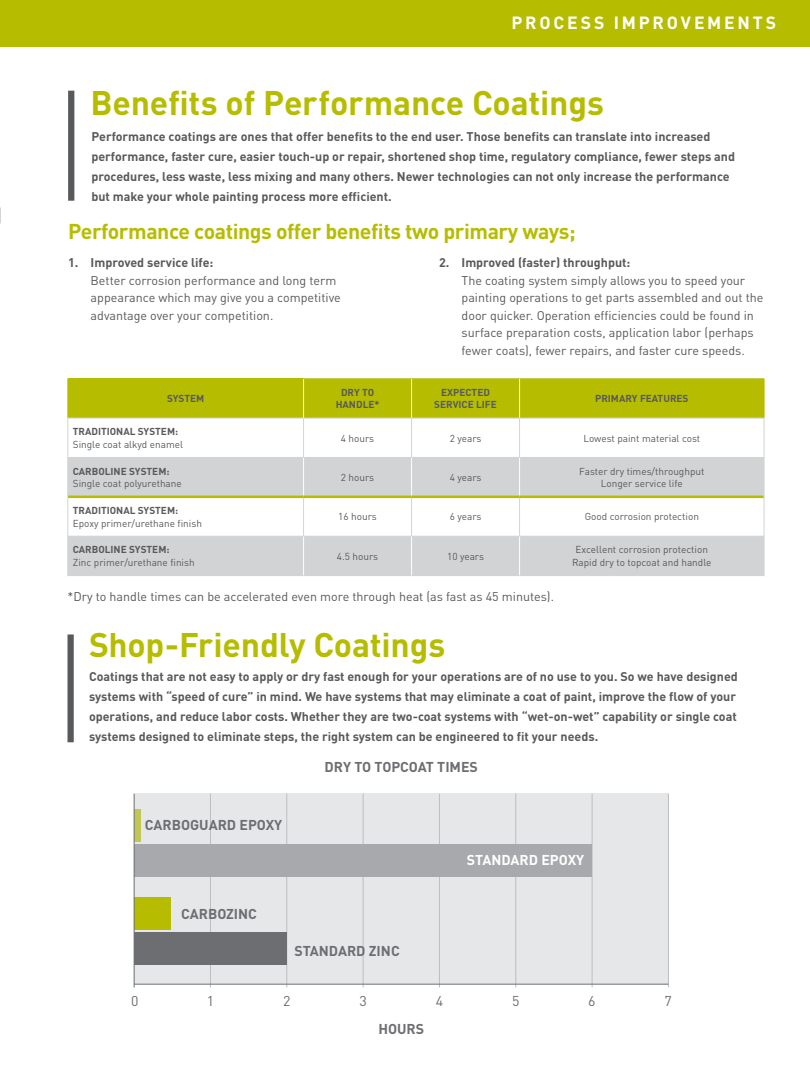
<style>
.page{position:relative;width:810px;height:1080px;background:#fff}
.page>*{position:absolute;margin:0;border:0;box-sizing:border-box;transform-origin:0 0}
.t1{font:700 33.75px "DIN";letter-spacing:-.005em;color:#b6bd00}
.t2{font:700 21.25px "DIN Pro";letter-spacing:-.02em;color:#b6bd00}
.t3{font:700 17.5px "DIN Pro";letter-spacing:.16em;color:#fff}
.t4{font:700 14.12px "DIN Pro";color:#6d6e71}
.t5{font:700 14.12px "DIN Pro";color:#fff}
.t6{font:14.12px "DIN Pro";color:#6d6e71}
.t7{font:700 12.5px/20px "DIN Pro";color:#58595b}
.t8{font:12.5px/17.5px "DIN Pro";color:#58595b}
.t9{font:10px/12.5px "DIN Pro";color:#58595b;text-align:center}
.t10{font:700 10px/12.5px "DIN Pro";color:#58595b;text-align:center}
</style>
<div class="page">
<div style="left:134px;top:794px;width:534px;height:190px;background:#e6e7e8"></div>
<hr style="left:210px;top:794px;width:1px;height:193px;background:#bcbec0">
<hr style="left:286px;top:794px;width:1px;height:193px;background:#bcbec0">
<hr style="left:363px;top:794px;width:1px;height:193px;background:#bcbec0">
<hr style="left:439px;top:794px;width:1px;height:193px;background:#bcbec0">
<hr style="left:515px;top:794px;width:1px;height:193px;background:#bcbec0">
<hr style="left:592px;top:794px;width:1px;height:193px;background:#bcbec0">
<hr style="left:668px;top:794px;width:1px;height:193px;background:#bcbec0">
<hr style="left:134px;top:984px;width:534px;height:1px;background:#6d6e71">
<div style="left:134px;top:809px;width:6px;height:33px;background:#c1c757"></div>
<div style="left:134px;top:845px;width:458px;height:32px;background:#a7a9ac"></div>
<div style="left:134px;top:897px;width:36px;height:33px;background:#b6bd00"></div>
<div style="left:134px;top:933px;width:153px;height:32px;background:#6d6e71"></div>
<hr style="left:134px;top:794px;width:1px;height:193px;background:#6d6e71">
<div style="left:0;top:0;width:810px;height:47px;background:#b6bd00"></div>
<div style="left:68px;top:635px;width:6px;height:107px;background:#58595b"></div>
<div style="left:68px;top:91px;width:6px;height:110px;background:#58595b"></div>
<div style="left:68px;top:379px;width:236px;height:39px;background:#b6bd00"></div>
<div style="left:304px;top:379px;width:460px;height:39px;background:#b6bd00"></div>
<svg style="left:69px;top:458px;width:695px;height:117px;fill:#d1d3d4"></svg>
<hr style="left:304px;top:378px;width:108px;height:1px;background:#bcc231">
<hr style="left:412px;top:378px;width:108px;height:1px;background:#bcc231">
<hr style="left:520px;top:378px;width:244px;height:1px;background:#bcc231">
<hr style="left:68px;top:418px;width:236px;height:1px;background:#d1d3d4">
<hr style="left:68px;top:418px;width:1px;height:39px;background:#d1d3d4">
<hr style="left:304px;top:418px;width:108px;height:1px;background:#d1d3d4">
<hr style="left:303px;top:418px;width:1px;height:39px;background:#d1d3d4">
<hr style="left:412px;top:418px;width:108px;height:1px;background:#d1d3d4">
<hr style="left:411px;top:418px;width:1px;height:39px;background:#d1d3d4">
<hr style="left:520px;top:418px;width:244px;height:1px;background:#d1d3d4">
<hr style="left:519px;top:418px;width:1px;height:39px;background:#d1d3d4">
<hr style="left:764px;top:418px;width:1px;height:39px;background:#d1d3d4">
<hr style="left:68px;top:457px;width:236px;height:1px;background:#d1d3d4">
<hr style="left:68px;top:458px;width:1px;height:39px;background:#d1d3d4">
<hr style="left:304px;top:457px;width:108px;height:1px;background:#d1d3d4">
<hr style="left:412px;top:457px;width:108px;height:1px;background:#d1d3d4">
<hr style="left:520px;top:457px;width:244px;height:1px;background:#d1d3d4">
<hr style="left:68px;top:497px;width:1px;height:39px;background:#d1d3d4">
<hr style="left:303px;top:498px;width:1px;height:38px;background:#d1d3d4">
<hr style="left:411px;top:498px;width:1px;height:38px;background:#d1d3d4">
<hr style="left:519px;top:498px;width:1px;height:38px;background:#d1d3d4">
<hr style="left:764px;top:497px;width:1px;height:39px;background:#d1d3d4">
<hr style="left:68px;top:536px;width:236px;height:1px;background:#d1d3d4">
<hr style="left:68px;top:537px;width:1px;height:38px;background:#d1d3d4">
<hr style="left:304px;top:536px;width:108px;height:1px;background:#d1d3d4">
<hr style="left:412px;top:536px;width:108px;height:1px;background:#d1d3d4">
<hr style="left:520px;top:536px;width:244px;height:1px;background:#d1d3d4">
<hr style="left:68px;top:575px;width:236px;height:1px;background:#d1d3d4">
<hr style="left:304px;top:575px;width:108px;height:1px;background:#d1d3d4">
<hr style="left:412px;top:575px;width:108px;height:1px;background:#d1d3d4">
<hr style="left:520px;top:575px;width:244px;height:1px;background:#d1d3d4">
<hr style="left:303px;top:537px;width:1px;height:38px;background:#fff">
<hr style="left:411px;top:537px;width:1px;height:38px;background:#fff">
<hr style="left:519px;top:537px;width:1px;height:38px;background:#fff">
<hr style="left:303px;top:458px;width:1px;height:38px;background:#fff">
<hr style="left:411px;top:458px;width:1px;height:38px;background:#fff">
<hr style="left:519px;top:458px;width:1px;height:38px;background:#fff">
<hr style="left:68px;top:496px;width:236px;height:2px;background:#b6bd00">
<hr style="left:304px;top:496px;width:108px;height:2px;background:#b6bd00">
<hr style="left:412px;top:496px;width:108px;height:2px;background:#b6bd00">
<hr style="left:520px;top:496px;width:244px;height:2px;background:#b6bd00">
<hr style="left:764px;top:379px;width:1px;height:39px;background:#b6bd00">
<hr style="left:764px;top:458px;width:1px;height:39px;background:#d1d3d4">
<hr style="left:764px;top:537px;width:1px;height:38px;background:#d1d3d4">
<hr style="left:411px;top:379px;width:1px;height:39px;background:#fff">
<hr style="left:519px;top:379px;width:1px;height:39px;background:#fff">
<hr style="left:68px;top:378px;width:236px;height:1px;background:#b6bd00">
<hr style="left:303px;top:379px;width:1px;height:39px;background:#fff">
<h3 class="t3" style="left:511px;top:8px;width:266px">PROCESS IMPROVEMENTS</h3>
<h1 class="t1" style="left:90px;top:80px;width:515px">Benefits of Performance Coatings</h1>
<p class="t7" style="left:91px;top:125px;width:645px">Performance coatings are ones that offer benefits to the end user. Those benefits can translate into increased performance, faster cure, easier touch-up or repair, shortened shop time, regulatory compliance, fewer steps and procedures, less waste, less mixing and many others. Newer technologies can not only increase the performance but make your whole painting process more efficient.</p>
<h2 class="t2" style="left:68px;top:213px;width:509px">Performance coatings offer benefits two primary ways;</h2>
<p class="t7" style="left:68px;top:251px;width:147px">1. Improved service life:</p>
<p class="t8" style="left:91px;top:270px;width:252px">Better corrosion performance and long term appearance which may give you a competitive advantage over your competition.</p>
<p class="t7" style="left:439px;top:251px;width:193px">2. Improved (faster) throughput:</p>
<p class="t8" style="left:462px;top:270px;width:304px">The coating system simply allows you to speed your painting operations to get parts assembled and out the door quicker. Operation efficiencies could be found in surface preparation costs, application labor (perhaps fewer coats), fewer repairs, and faster cure speeds.</p>
<p class="t10" style="left:167px;top:391px;width:39px">SYSTEM</p>
<p class="t10" style="left:336px;top:385px;width:45px">DRY TO<br>HANDLE*</p>
<p class="t10" style="left:434px;top:385px;width:64px">EXPECTED<br>SERVICE LIFE</p>
<p class="t10" style="left:595px;top:391px;width:95px">PRIMARY FEATURES</p>
<p class="t10" style="left:73px;top:424px;width:107px">TRADITIONAL SYSTEM:</p>
<p class="t9" style="left:73px;top:437px;width:112px">Single coat alkyd enamel</p>
<p class="t9" style="left:341px;top:431px;width:35px">4 hours</p>
<p class="t9" style="left:450px;top:431px;width:33px">2 years</p>
<p class="t9" style="left:583px;top:431px;width:118px">Lowest paint material cost</p>
<p class="t10" style="left:73px;top:464px;width:98px">CARBOLINE SYSTEM:</p>
<p class="t9" style="left:73px;top:476px;width:111px">Single coat polyurethane</p>
<p class="t10" style="left:73px;top:503px;width:107px">TRADITIONAL SYSTEM:</p>
<p class="t9" style="left:73px;top:516px;width:131px">Epoxy primer/urethane finish</p>
<p class="t9" style="left:341px;top:470px;width:35px">2 hours</p>
<p class="t9" style="left:450px;top:470px;width:33px">4 years</p>
<p class="t9" style="left:579px;top:464px;width:127px">Faster dry times/throughput<br>Longer service life</p>
<p class="t9" style="left:338px;top:510px;width:40px">16 hours</p>
<p class="t9" style="left:450px;top:510px;width:33px">6 years</p>
<p class="t9" style="left:585px;top:510px;width:116px">Good corrosion protection</p>
<p class="t10" style="left:73px;top:542px;width:98px">CARBOLINE SYSTEM:</p>
<p class="t9" style="left:73px;top:555px;width:123px">Zinc primer/urethane finish</p>
<p class="t9" style="left:337px;top:549px;width:43px">4.5 hours</p>
<p class="t9" style="left:447px;top:549px;width:38px">10 years</p>
<p class="t9" style="left:572px;top:543px;width:141px">Excellent corrosion protection<br>Rapid dry to topcoat and handle</p>
<p class="t8" style="left:68px;top:586px;width:488px">*Dry to handle times can be accelerated even more through heat (as fast as 45 minutes).</p>
<h1 class="t1" style="left:89px;top:623px;width:358px">Shop-Friendly Coatings</h1>
<p class="t7" style="left:89px;top:665px;width:650px">Coatings that are not easy to apply or dry fast enough for your operations are of no use to you. So we have designed systems with “speed of cure” in mind. We have systems that may eliminate a coat of paint, improve the flow of your operations, and reduce labor costs. Whether they are two-coat systems with “wet-on-wet” capability or single coat systems designed to eliminate steps, the right system can be engineered to fit your needs.</p>
<p class="t4" style="left:325px;top:755px;width:155px">DRY TO TOPCOAT TIMES</p>
<p class="t4" style="left:145px;top:813px;width:139px">CARBOGUARD EPOXY</p>
<p class="t4" style="left:181px;top:902px;width:77px">CARBOZINC</p>
<p class="t4" style="left:294px;top:939px;width:107px">STANDARD ZINC</p>
<p class="t5" style="left:467px;top:849px;width:119px">STANDARD EPOXY</p>
<p class="t6" style="left:131px;top:990px;width:9px">0</p>
<p class="t6" style="left:207px;top:990px;width:9px">1</p>
<p class="t6" style="left:283px;top:990px;width:9px">2</p>
<p class="t6" style="left:359px;top:990px;width:9px">3</p>
<p class="t6" style="left:436px;top:990px;width:9px">4</p>
<p class="t6" style="left:512px;top:990px;width:9px">5</p>
<p class="t6" style="left:588px;top:990px;width:9px">6</p>
<p class="t6" style="left:665px;top:990px;width:9px">7</p>
<p class="t4" style="left:378px;top:1018px;width:47px">HOURS</p>
</div>
